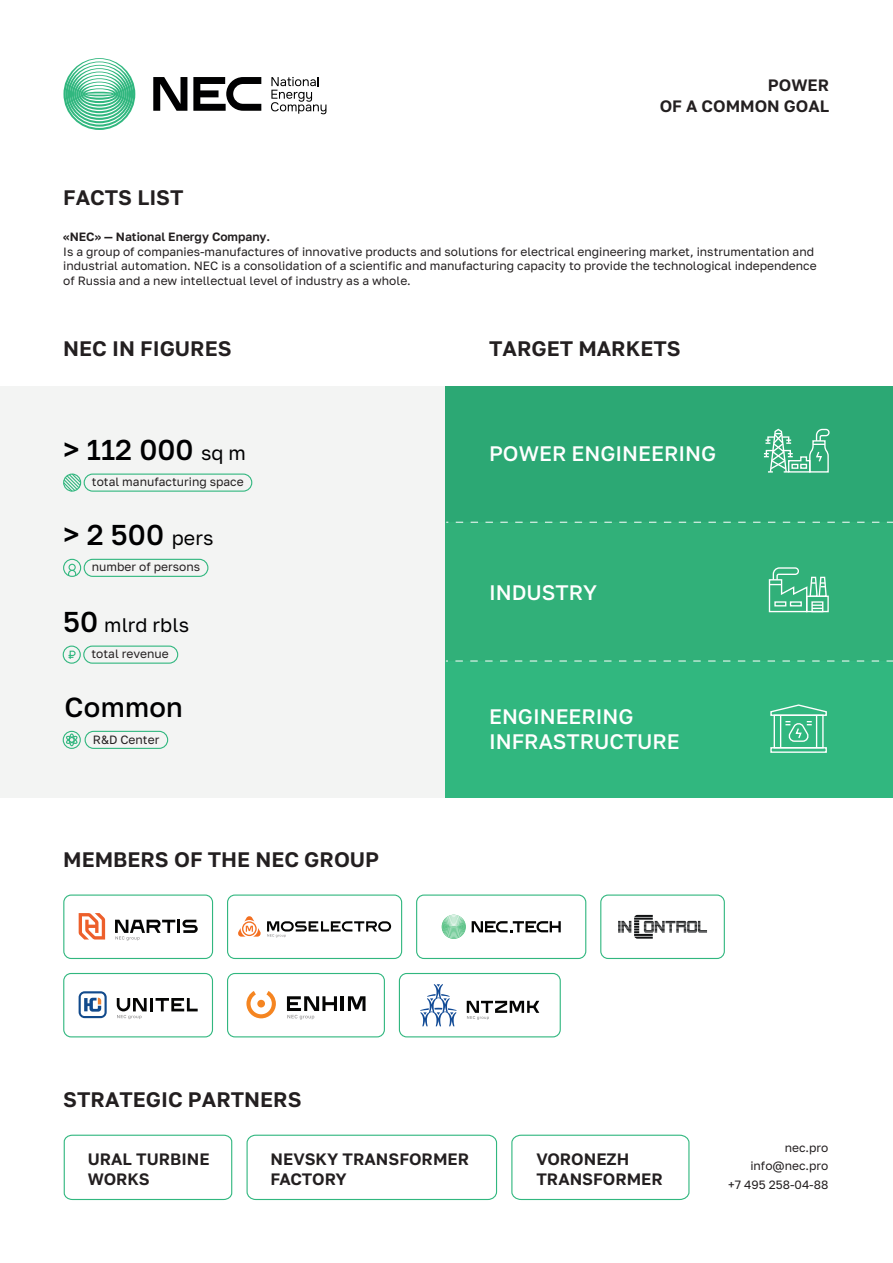
<style>
.page{position:relative;width:893px;height:1263px;background:#fff}
.page>*{position:absolute;margin:0;border:0;box-sizing:border-box;transform-origin:0 0}
.t1{font:500 28.65px "Golos Text";color:#000001}
.t2{font:500 27.6px "Golos Text";letter-spacing:.01em;color:#000001}
.t3{font:600 21px "Golos Text";color:#231f20}
.t4{font:500 21px/25.2px "Golos Text";color:#fff}
.t5{font:19.65px "Golos Text";color:#000001}
.t6{font:600 16.5px/19.8px "Golos Text";color:#231f20}
.t7{font:12px/14.4px "Golos Text";color:#231f20}
.t8{font:600 12px "Golos Text";color:#231f20}
.s1{font-weight:400;font-size:19.65px}
.s2{font-weight:500;font-size:28.65px}
</style>
<div class="page">
<div style="left:0;top:386px;width:450px;height:411px;background:#eef0ef"></div>
<div style="left:446px;top:661px;width:447px;height:136px;background:#31b77f"></div>
<div style="left:446px;top:386px;width:447px;height:136px;background:#2ca874"></div>
<div style="left:446px;top:522px;width:447px;height:139px;background:#31b079"></div>
<svg style="left:63px;top:473px;width:19px;height:19px"></svg>
<div style="left:84px;top:473px;width:168px;height:19px;border:1px solid #31b77f;border-radius:9px"></div>
<div style="left:63px;top:559px;width:18px;height:18px;border:1px solid #31b77f;border-radius:50%"></div>
<div style="left:69px;top:564px;width:7px;height:7px;border:1px solid #31b77f;border-radius:50%"></div>
<svg style="left:67px;top:569px;width:10px;height:8px"></svg>
<div style="left:84px;top:559px;width:124px;height:18px;border:1px solid #31b77f;border-radius:9px"></div>
<div style="left:83px;top:645px;width:95px;height:19px;border:1px solid #31b77f;border-radius:9px"></div>
<div style="left:63px;top:645px;width:18px;height:19px;border:1px solid #31b77f;border-radius:50%"></div>
<svg style="left:68px;top:650px;width:8px;height:9px"></svg>
<div style="left:85px;top:731px;width:83px;height:18px;border:1px solid #31b77f;border-radius:9px"></div>
<div style="left:63px;top:731px;width:18px;height:18px;border:1px solid #31b77f;border-radius:50%"></div>
<div style="left:69px;top:733px;width:6px;height:13px;border:1px solid #31b77f;border-radius:50%"></div>
<svg style="left:66px;top:734px;width:11px;height:11px"></svg>
<svg style="left:446px;top:522px;width:447px;height:1px"></svg>
<svg style="left:446px;top:661px;width:447px;height:1px"></svg>
<svg style="left:511px;top:1134px;width:179px;height:66px"></svg>
<div style="left:247px;top:1135px;width:250px;height:65px;border:1px solid #31b77f;border-radius:8px"></div>
<svg style="left:63px;top:1134px;width:170px;height:66px"></svg>
<svg style="left:764px;top:428px;width:66px;height:45px"></svg>
<div style="left:806px;top:596px;width:23px;height:16px;border:1px solid #fff"></div>
<svg style="left:768px;top:567px;width:60px;height:46px"></svg>
<div style="left:774px;top:714px;width:50px;height:34px;border:1px solid #fff"></div>
<hr style="left:816px;top:715px;width:1px;height:33px;background:#fff">
<hr style="left:780px;top:715px;width:1px;height:33px;background:#fff">
<div style="left:770px;top:747px;width:57px;height:6px;border:1px solid #fff"></div>
<svg style="left:770px;top:704px;width:57px;height:38px"></svg>
<svg style="left:63px;top:58px;width:72px;height:72px"></svg>
<svg style="left:153px;top:77px;width:34px;height:34px"></svg>
<svg style="left:193px;top:77px;width:68px;height:34px"></svg>
<svg style="left:271px;top:77px;width:55px;height:37px"></svg>
<div style="left:63px;top:973px;width:150px;height:64px;border:1px solid #31b77f;border-radius:7px"></div>
<svg style="left:79px;top:991px;width:28px;height:27px"></svg>
<svg style="left:117px;top:998px;width:81px;height:21px"></svg>
<div style="left:399px;top:973px;width:162px;height:64px;border:1px solid #31b77f;border-radius:7px"></div>
<svg style="left:467px;top:1001px;width:72px;height:19px"></svg>
<svg style="left:420px;top:984px;width:36px;height:42px"></svg>
<div style="left:227px;top:973px;width:158px;height:64px;border:1px solid #31b77f;border-radius:7px"></div>
<svg style="left:246px;top:991px;width:30px;height:27px"></svg>
<div style="left:257px;top:1000px;width:8px;height:7px;background:#f58521;border-radius:50%"></div>
<svg style="left:348px;top:996px;width:17px;height:15px"></svg>
<hr style="left:341px;top:996px;width:3px;height:15px;background:#050504">
<svg style="left:287px;top:996px;width:50px;height:23px"></svg>
<div style="left:227px;top:894px;width:175px;height:65px;border:1px solid #31b77f;border-radius:7px"></div>
<svg style="left:238px;top:916px;width:23px;height:21px"></svg>
<svg style="left:267px;top:921px;width:124px;height:16px"></svg>
<div style="left:63px;top:894px;width:150px;height:65px;border:1px solid #31b77f;border-radius:7px"></div>
<svg style="left:79px;top:913px;width:26px;height:26px"></svg>
<svg style="left:115px;top:920px;width:83px;height:20px"></svg>
<div style="left:416px;top:894px;width:170px;height:65px;border:1px solid #31b77f;border-radius:7px"></div>
<svg style="left:442px;top:915px;width:24px;height:24px"></svg>
<svg style="left:472px;top:921px;width:89px;height:11px"></svg>
<div style="left:600px;top:894px;width:125px;height:65px;border:1px solid #31b77f;border-radius:7px"></div>
<svg style="left:618px;top:915px;width:89px;height:24px"></svg>
<h3 class="t6" style="left:660px;top:74px;width:171px;line-height:21px;text-align:right">POWER<br>OF A COMMON GOAL</h3>
<h3 class="t3" style="left:63px;top:185px;width:122px">FACTS LIST</h3>
<p class="t8" style="left:63px;top:230px;width:209px">«NEC» — National Energy Company.</p>
<p class="t7" style="left:63px;top:244px;width:755px">Is a group of companies-manufactures of innovative products and solutions for electrical engineering market, instrumentation and industrial automation. NEC is a consolidation of a scientific and manufacturing capacity to provide the technological independence of Russia and a new intellectual level of industry as a whole.</p>
<h3 class="t3" style="left:63px;top:335px;width:170px">NEC IN FIGURES</h3>
<h1 class="t1" style="left:64px;top:432px;width:184px">&gt; 112 000 <span class="s1">sq m</span></h1>
<p class="t7" style="left:92px;top:475px;width:153px">total manufacturing space</p>
<h1 class="t1" style="left:64px;top:517px;width:151px">&gt; 2 500 <span class="s1">pers</span></h1>
<p class="t7" style="left:92px;top:560px;width:110px">number of persons</p>
<h3 class="t5" style="left:63px;top:613px;width:127px"><span class="s2">50</span> mlrd rbls</h3>
<p class="t7" style="left:92px;top:647px;width:79px">total revenue</p>
<h2 class="t2" style="left:65px;top:690px;width:120px">Common</h2>
<p class="t7" style="left:93px;top:732px;width:68px">R&amp;D Center</p>
<h3 class="t3" style="left:63px;top:847px;width:317px">MEMBERS OF THE NEC GROUP</h3>
<h3 class="t3" style="left:489px;top:335px;width:193px">TARGET MARKETS</h3>
<h3 class="t4" style="left:489px;top:441px;width:229px">POWER ENGINEERING</h3>
<h3 class="t4" style="left:489px;top:579px;width:109px">INDUSTRY</h3>
<h3 class="t4" style="left:489px;top:703px;width:192px">ENGINEERING<br>INFRASTRUCTURE</h3>
<h3 class="t3" style="left:63px;top:1087px;width:240px">STRATEGIC PARTNERS</h3>
<h3 class="t6" style="left:88px;top:1149px;width:123px">URAL TURBINE<br>WORKS</h3>
<h3 class="t6" style="left:271px;top:1149px;width:200px">NEVSKY TRANSFORMER<br>FACTORY</h3>
<h3 class="t6" style="left:536px;top:1149px;width:128px">VORONEZH<br>TRANSFORMER</h3>
<p class="t7" style="left:750px;top:1139px;width:80px;line-height:17.2px;text-align:right">nec.pro info@nec.pro</p>
<p class="t7" style="left:728px;top:1177px;width:102px">+7 495 258-04-88</p>
</div>
